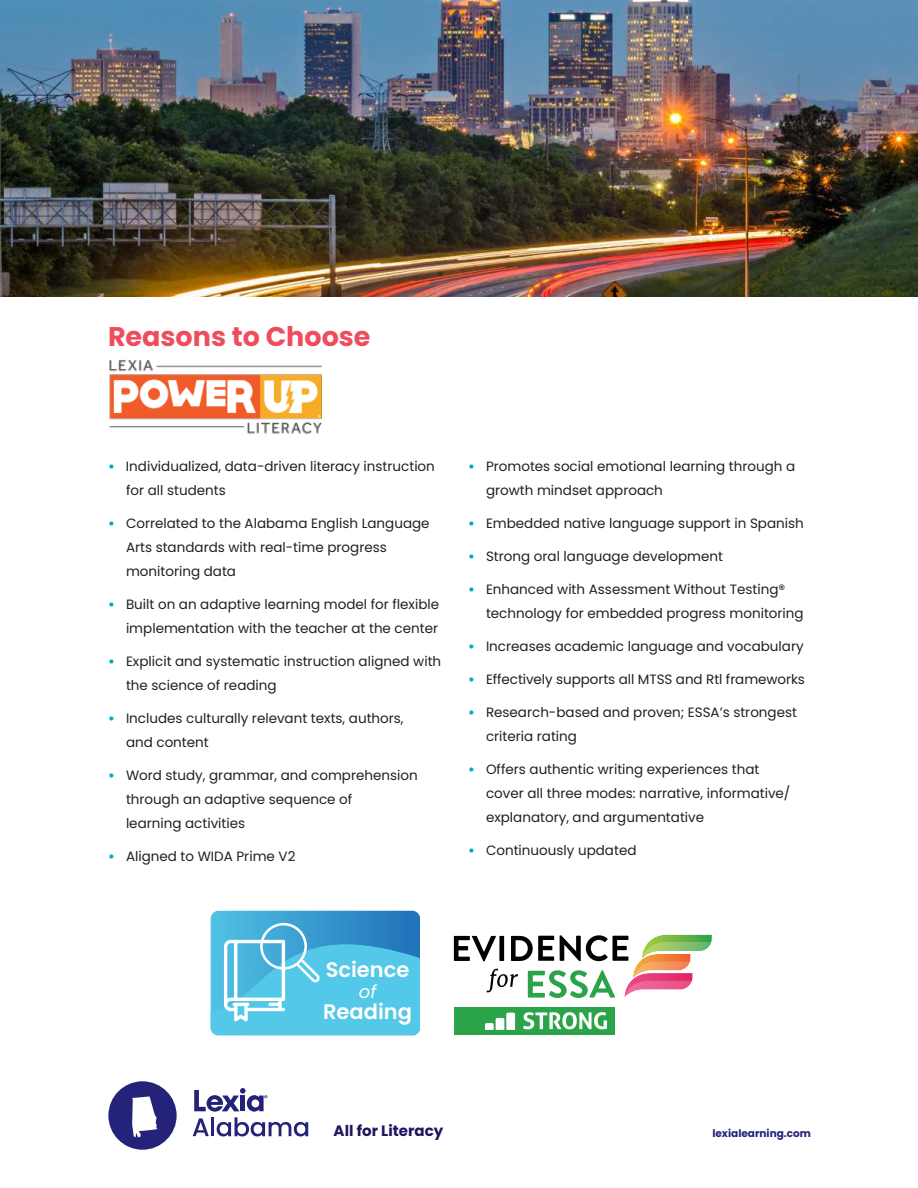
<style>
.page{position:relative;width:918px;height:1188px;background:#fff}
.page>*{position:absolute;margin:0;border:0;box-sizing:border-box;transform-origin:0 0}
.t1{font:700 27px "Poppins";color:#ef4c5e}
.t2{font:600 21px "Poppins";color:#fff}
.t3{font:italic 18px "Poppins";color:#fff}
.t4{font:700 15px "Poppins";color:#21145f}
.t5{font:13.5px/24px "Poppins";color:#221f1f}
.t6{font:700 10.5px "Poppins";color:#242279}
.s1{font-weight:700;color:#00acbb}
</style>
<div class="page">
<div style="left:108px;top:1081px;width:69px;height:69px;background:#252379;border-radius:50%"></div>
<svg style="left:132px;top:1096px;width:25px;height:42px"></svg>
<svg style="left:193px;top:1088px;width:115px;height:48px"></svg>
<img style="left:0;top:0;width:918px;height:297px">
<img style="left:109px;top:360px;width:213px;height:74px">
<svg style="left:454px;top:935px;width:258px;height:63px"></svg>
<div style="left:454px;top:1007px;width:161px;height:27px;background:#2ba348"></div>
<svg style="left:523px;top:1012px;width:84px;height:17px"></svg>
<svg style="left:485px;top:1013px;width:30px;height:17px"></svg>
<img style="left:210px;top:910px;width:210px;height:34px">
<img style="left:210px;top:944px;width:210px;height:91px">
<svg style="left:224px;top:923px;width:96px;height:98px"></svg>
<h1 class="t1" style="left:108px;top:324px;width:264px">Reasons to Choose</h1>
<p class="t5" style="left:126px;top:454px;width:310px;text-indent:-18px"><span class="s1">•</span> Individualized, data-driven literacy instruction for all students</p>
<p class="t5" style="left:126px;top:511px;width:305px;text-indent:-18px"><span class="s1">•</span> Correlated to the Alabama English Language<br>Arts standards with real-time progress monitoring data</p>
<p class="t5" style="left:108px;top:592px;width:333px;text-align:right"><span class="s1">•</span> Built on an adaptive learning model for flexible implementation with the teacher at the center</p>
<p class="t5" style="left:126px;top:649px;width:317px;text-indent:-18px"><span class="s1">•</span> Explicit and systematic instruction aligned with the science of reading</p>
<p class="t5" style="left:126px;top:706px;width:279px;text-indent:-18px"><span class="s1">•</span> Includes culturally relevant texts, authors, and content</p>
<p class="t5" style="left:126px;top:763px;width:293px;text-indent:-18px"><span class="s1">•</span> Word study, grammar, and comprehension through an adaptive sequence of<br>learning activities</p>
<p class="t5" style="left:108px;top:844px;width:189px"><span class="s1">•</span> Aligned to WIDA Prime V2</p>
<p class="t5" style="left:486px;top:454px;width:311px;text-indent:-18px"><span class="s1">•</span> Promotes social emotional learning through a growth mindset approach</p>
<p class="t5" style="left:468px;top:511px;width:337px"><span class="s1">•</span> Embedded native language support in Spanish</p>
<p class="t5" style="left:468px;top:544px;width:257px"><span class="s1">•</span> Strong oral language development</p>
<p class="t5" style="left:486px;top:577px;width:319px;text-indent:-18px"><span class="s1">•</span> Enhanced with Assessment Without Testing® technology for embedded progress monitoring</p>
<p class="t5" style="left:468px;top:634px;width:337px"><span class="s1">•</span> Increases academic language and vocabulary</p>
<p class="t5" style="left:468px;top:667px;width:339px"><span class="s1">•</span> Effectively supports all MTSS and Rtl frameworks</p>
<p class="t5" style="left:486px;top:700px;width:313px;text-indent:-18px"><span class="s1">•</span> Research-based and proven; ESSA’s strongest criteria rating</p>
<p class="t5" style="left:486px;top:757px;width:306px;text-indent:-18px"><span class="s1">•</span> Offers authentic writing experiences that cover all three modes: narrative, informative/ explanatory, and argumentative</p>
<p class="t5" style="left:468px;top:838px;width:170px"><span class="s1">•</span> Continuously updated</p>
<h2 class="t2" style="left:326px;top:960px;width:85px">Science</h2>
<h3 class="t3" style="left:359px;top:981px;width:19px">of</h3>
<h2 class="t2" style="left:323px;top:1002px;width:90px">Reading</h2>
<p class="t4" style="left:334px;top:1124px;width:111px">All for Literacy</p>
<p class="t6" style="left:712px;top:1128px;width:100px">lexialearning.com</p>
</div>
